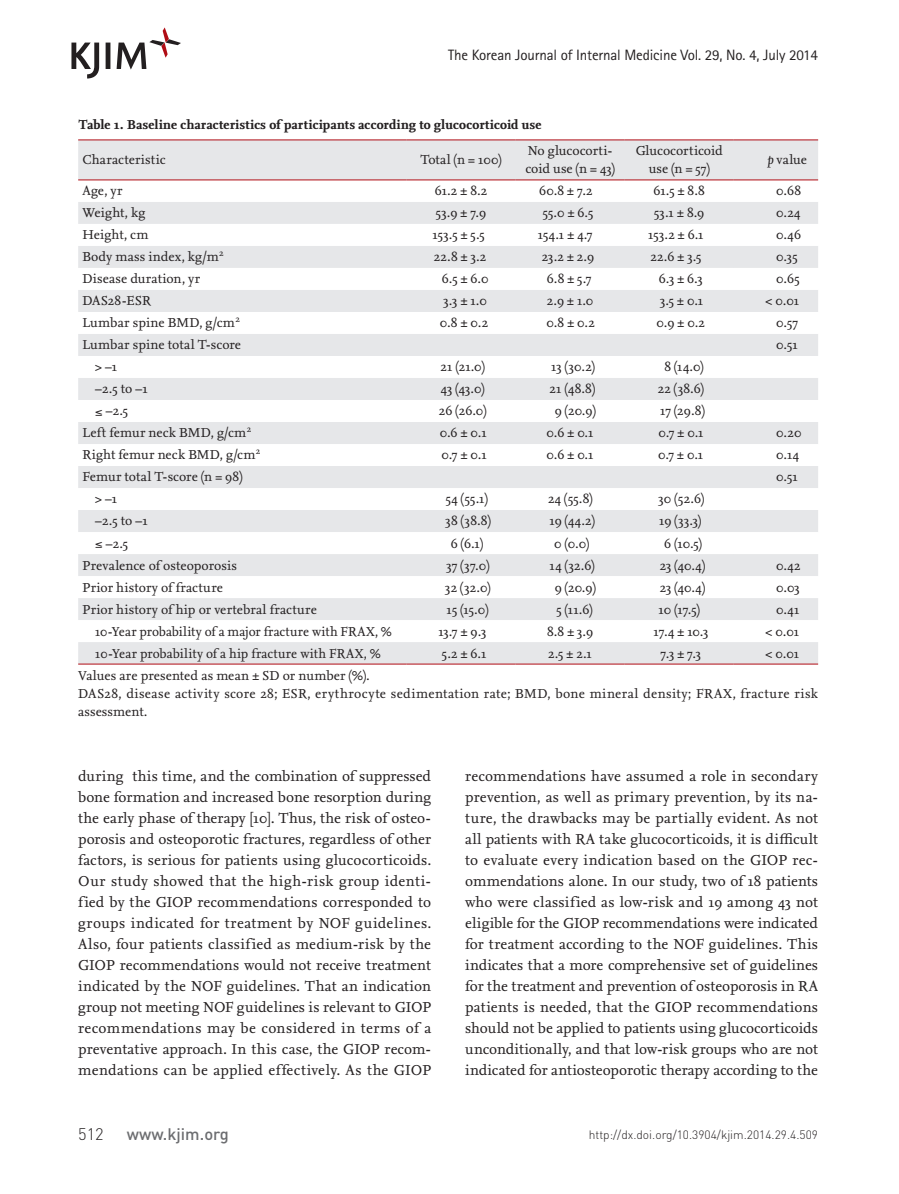
<style>
.page{position:relative;width:899px;height:1194px;background:#fff}
.page>*{position:absolute;margin:0;border:0;box-sizing:border-box;transform-origin:0 0}
.t1{font:500 16.5px "DIN Pro";color:#6c6d70}
.t2{font:300 16.5px "DIN Pro";color:#231f20}
.제목밑본문{font:15px/21px "Nexus Serif";letter-spacing:.005em;color:#231f20;text-align:justify}
.t3{font:15px "Rotis Sans Serif Std";letter-spacing:-.01em;color:#231f20}
.테이블{font:13.5px/18px "Nexus Serif";letter-spacing:.01em;color:#231f20}
.테이블제목{font:700 13.5px "Nexus Serif";letter-spacing:.005em;color:#231f20}
.t4{font:300 12px "DIN Pro";color:#231f20}
.s1{font-style:italic}
</style>
<div class="page">
<svg style="left:71px;top:27px;width:110px;height:52px"></svg>
<div style="left:78px;top:141px;width:740px;height:523px;background:#e6e7e9"></div>
<svg style="left:78px;top:181px;width:740px;height:461px"></svg>
<hr style="left:78px;top:664px;width:328px;height:1px;background:#b00d15">
<hr style="left:406px;top:664px;width:109px;height:1px;background:#b00d15">
<hr style="left:515px;top:664px;width:110px;height:1px;background:#b00d15">
<hr style="left:625px;top:664px;width:109px;height:1px;background:#b00d15">
<hr style="left:734px;top:664px;width:84px;height:1px;background:#b00d15">
<hr style="left:78px;top:140px;width:328px;height:1px;background:#b00d15">
<hr style="left:406px;top:140px;width:109px;height:1px;background:#b00d15">
<hr style="left:515px;top:140px;width:110px;height:1px;background:#b00d15">
<hr style="left:625px;top:140px;width:109px;height:1px;background:#b00d15">
<hr style="left:734px;top:140px;width:84px;height:1px;background:#b00d15">
<hr style="left:78px;top:180px;width:328px;height:1px;background:#b00d15">
<hr style="left:406px;top:180px;width:109px;height:1px;background:#b00d15">
<hr style="left:515px;top:180px;width:110px;height:1px;background:#b00d15">
<hr style="left:625px;top:180px;width:109px;height:1px;background:#b00d15">
<hr style="left:734px;top:180px;width:84px;height:1px;background:#b00d15">
<p class="t3" style="left:448px;top:46px;width:371px">The Korean Journal of Internal Medicine Vol. 29, No. 4, July 2014</p>
<p class="테이블제목" style="left:78px;top:116px;width:465px">Table 1. Baseline characteristics of participants according to glucocorticoid use</p>
<p class="테이블" style="left:82px;top:151px;width:85px">Characteristic</p>
<p class="테이블" style="left:420px;top:151px;width:83px">Total (n = 100)</p>
<p class="테이블" style="left:525px;top:142px;width:91px">No glucocorti&shy;coid use (n = 43)</p>
<p class="테이블" style="left:636px;top:142px;width:89px;text-align:center">Glucocorticoid use (n = 57)</p>
<p class="테이블" style="left:767px;top:151px;width:41px"><span class="s1">p</span> value</p>
<p class="테이블" style="left:82px;top:182px;width:42px">Age, yr</p>
<p class="테이블" style="left:435px;top:182px;width:54px">61.2 ± 8.2</p>
<p class="테이블" style="left:539px;top:182px;width:55px">60.8 ± 7.2</p>
<p class="테이블" style="left:653px;top:182px;width:53px">61.5 ± 8.8</p>
<p class="테이블" style="left:776px;top:182px;width:26px">0.68</p>
<p class="테이블" style="left:82px;top:204px;width:64px">Weight, kg</p>
<p class="테이블" style="left:436px;top:204px;width:52px">53.9 ± 7.9</p>
<p class="테이블" style="left:543px;top:204px;width:52px">55.0 ± 6.5</p>
<p class="테이블" style="left:654px;top:204px;width:52px">53.1 ± 8.9</p>
<p class="테이블" style="left:776px;top:204px;width:26px">0.24</p>
<p class="테이블" style="left:82px;top:226px;width:68px">Height, cm</p>
<p class="테이블" style="left:432px;top:226px;width:54px">153.5 ± 5.5</p>
<p class="테이블" style="left:538px;top:226px;width:56px">154.1 ± 4.7</p>
<p class="테이블" style="left:648px;top:226px;width:57px">153.2 ± 6.1</p>
<p class="테이블" style="left:776px;top:226px;width:26px">0.46</p>
<p class="테이블" style="left:82px;top:248px;width:143px">Body mass index, kg/m<sup>2</sup></p>
<p class="테이블" style="left:434px;top:248px;width:54px">22.8 ± 3.2</p>
<p class="테이블" style="left:542px;top:248px;width:54px">23.2 ± 2.9</p>
<p class="테이블" style="left:650px;top:248px;width:52px">22.6 ± 3.5</p>
<p class="테이블" style="left:776px;top:248px;width:23px">0.35</p>
<p class="테이블" style="left:82px;top:270px;width:119px">Disease duration, yr</p>
<p class="테이블" style="left:442px;top:270px;width:48px">6.5 ± 6.0</p>
<p class="테이블" style="left:547px;top:270px;width:46px">6.8 ± 5.7</p>
<p class="테이블" style="left:659px;top:270px;width:46px">6.3 ± 6.3</p>
<p class="테이블" style="left:776px;top:270px;width:25px">0.65</p>
<p class="테이블" style="left:82px;top:292px;width:70px">DAS28-ESR</p>
<p class="테이블" style="left:443px;top:292px;width:45px">3.3 ± 1.0</p>
<p class="테이블" style="left:547px;top:292px;width:48px">2.9 ± 1.0</p>
<p class="테이블" style="left:660px;top:292px;width:45px">3.5 ± 0.1</p>
<p class="테이블" style="left:766px;top:292px;width:35px">&lt; 0.01</p>
<p class="테이블" style="left:82px;top:314px;width:159px">Lumbar spine BMD, g/cm<sup>2</sup></p>
<p class="테이블" style="left:440px;top:314px;width:50px">0.8 ± 0.2</p>
<p class="테이블" style="left:546px;top:314px;width:50px">0.8 ± 0.2</p>
<p class="테이블" style="left:657px;top:314px;width:50px">0.9 ± 0.2</p>
<p class="테이블" style="left:776px;top:314px;width:23px">0.57</p>
<p class="테이블" style="left:82px;top:336px;width:160px">Lumbar spine total T-score</p>
<p class="테이블" style="left:776px;top:336px;width:23px">0.51</p>
<p class="테이블" style="left:95px;top:358px;width:24px">&gt; –1</p>
<p class="테이블" style="left:440px;top:358px;width:46px">21 (21.0)</p>
<p class="테이블" style="left:551px;top:358px;width:45px">13 (30.2)</p>
<p class="테이블" style="left:664px;top:358px;width:41px">8 (14.0)</p>
<p class="테이블" style="left:95px;top:380px;width:54px">–2.5 to –1</p>
<p class="테이블" style="left:441px;top:380px;width:45px">43 (43.0)</p>
<p class="테이블" style="left:550px;top:380px;width:47px">21 (48.8)</p>
<p class="테이블" style="left:658px;top:380px;width:48px">22 (38.6)</p>
<p class="테이블" style="left:95px;top:402px;width:34px">≤ –2.5</p>
<p class="테이블" style="left:439px;top:402px;width:49px">26 (26.0)</p>
<p class="테이블" style="left:555px;top:402px;width:42px">9 (20.9)</p>
<p class="테이블" style="left:660px;top:402px;width:46px">17 (29.8)</p>
<p class="테이블" style="left:82px;top:424px;width:170px">Left femur neck BMD, g/cm<sup>2</sup></p>
<p class="테이블" style="left:440px;top:424px;width:49px">0.6 ± 0.1</p>
<p class="테이블" style="left:546px;top:424px;width:49px">0.6 ± 0.1</p>
<p class="테이블" style="left:658px;top:424px;width:47px">0.7 ± 0.1</p>
<p class="테이블" style="left:776px;top:424px;width:27px">0.20</p>
<p class="테이블" style="left:82px;top:446px;width:179px">Right femur neck BMD, g/cm<sup>2</sup></p>
<p class="테이블" style="left:442px;top:446px;width:47px">0.7 ± 0.1</p>
<p class="테이블" style="left:546px;top:446px;width:49px">0.6 ± 0.1</p>
<p class="테이블" style="left:658px;top:446px;width:47px">0.7 ± 0.1</p>
<p class="테이블" style="left:776px;top:446px;width:24px">0.14</p>
<p class="테이블" style="left:82px;top:468px;width:162px">Femur total T-score (n = 98)</p>
<p class="테이블" style="left:776px;top:468px;width:23px">0.51</p>
<p class="테이블" style="left:95px;top:490px;width:24px">&gt; –1</p>
<p class="테이블" style="left:446px;top:490px;width:43px">54 (55.1)</p>
<p class="테이블" style="left:548px;top:490px;width:46px">24 (55.8)</p>
<p class="테이블" style="left:658px;top:490px;width:47px">30 (52.6)</p>
<p class="테이블" style="left:95px;top:512px;width:54px">–2.5 to –1</p>
<p class="테이블" style="left:446px;top:512px;width:47px">38 (38.8)</p>
<p class="테이블" style="left:549px;top:512px;width:47px">19 (44.2)</p>
<p class="테이블" style="left:659px;top:512px;width:44px">19 (33.3)</p>
<p class="테이블" style="left:95px;top:534px;width:34px">≤ –2.5</p>
<p class="테이블" style="left:451px;top:534px;width:34px">6 (6.1)</p>
<p class="테이블" style="left:554px;top:534px;width:36px">0 (0.0)</p>
<p class="테이블" style="left:664px;top:534px;width:39px">6 (10.5)</p>
<p class="테이블" style="left:82px;top:556px;width:156px">Prevalence of osteoporosis</p>
<p class="테이블" style="left:446px;top:556px;width:44px">37 (37.0)</p>
<p class="테이블" style="left:549px;top:556px;width:47px">14 (32.6)</p>
<p class="테이블" style="left:660px;top:556px;width:47px">23 (40.4)</p>
<p class="테이블" style="left:776px;top:556px;width:26px">0.42</p>
<p class="테이블" style="left:82px;top:578px;width:142px">Prior history of fracture</p>
<p class="테이블" style="left:445px;top:578px;width:47px">32 (32.0)</p>
<p class="테이블" style="left:555px;top:578px;width:42px">9 (20.9)</p>
<p class="테이블" style="left:660px;top:578px;width:47px">23 (40.4)</p>
<p class="테이블" style="left:776px;top:578px;width:25px">0.03</p>
<p class="테이블" style="left:82px;top:600px;width:236px">Prior history of hip or vertebral fracture</p>
<p class="테이블" style="left:447px;top:600px;width:43px">15 (15.0)</p>
<p class="테이블" style="left:556px;top:600px;width:38px">5 (11.6)</p>
<p class="테이블" style="left:658px;top:600px;width:43px">10 (17.5)</p>
<p class="테이블" style="left:776px;top:600px;width:25px">0.41</p>
<p class="테이블" style="left:95px;top:622px;width:298px">10-Year probability of a major fracture with FRAX, %</p>
<p class="테이블" style="left:438px;top:622px;width:50px">13.7 ± 9.3</p>
<p class="테이블" style="left:547px;top:622px;width:48px">8.8 ± 3.9</p>
<p class="테이블" style="left:653px;top:622px;width:57px">17.4 ± 10.3</p>
<p class="테이블" style="left:766px;top:622px;width:35px">&lt; 0.01</p>
<p class="테이블" style="left:95px;top:644px;width:287px">10-Year probability of a hip fracture with FRAX, %</p>
<p class="테이블" style="left:442px;top:644px;width:46px">5.2 ± 6.1</p>
<p class="테이블" style="left:548px;top:644px;width:46px">2.5 ± 2.1</p>
<p class="테이블" style="left:660px;top:644px;width:42px">7.3 ± 7.3</p>
<p class="테이블" style="left:766px;top:644px;width:35px">&lt; 0.01</p>
<p class="테이블" style="left:78px;top:666px;width:293px">Values are presented as mean ± SD or number (%).</p>
<p class="테이블" style="left:78px;top:684px;width:741px">DAS28, disease activity score 28; ESR, erythrocyte sedimentation rate; BMD, bone mineral density; FRAX, fracture risk assessment.</p>
<p class="제목밑본문" style="left:78px;top:766px;width:354px">during this time, and the combination of suppressed bone formation and increased bone resorption during the early phase of therapy [10]. Thus, the risk of osteo&shy;porosis and osteoporotic fractures, regardless of other factors, is serious for patients using glucocorticoids.<br>Our study showed that the high-risk group identi&shy;fied by the GIOP recommendations corresponded to groups indicated for treatment by NOF guidelines.<br>Also, four patients classified as medium-risk by the GIOP recommendations would not receive treatment indicated by the NOF guidelines. That an indication group not meeting NOF guidelines is relevant to GIOP recommendations may be considered in terms of a preventative approach. In this case, the GIOP recom&shy;mendations can be applied effectively. As the GIOP</p>
<p class="제목밑본문" style="left:465px;top:766px;width:354px">recommendations have assumed a role in secondary prevention, as well as primary prevention, by its na&shy;ture, the drawbacks may be partially evident. As not all patients with RA take glucocorticoids, it is difficult to evaluate every indication based on the GIOP rec&shy;ommendations alone. In our study, two of 18 patients who were classified as low-risk and 19 among 43 not eligible for the GIOP recommendations were indicated for treatment according to the NOF guidelines. This indicates that a more comprehensive set of guidelines for the treatment and prevention of osteoporosis in RA patients is needed, that the GIOP recommendations should not be applied to patients using glucocorticoids unconditionally, and that low-risk groups who are not indicated for antiosteoporotic therapy according to the</p>
<p class="t2" style="left:78px;top:1123px;width:27px">512</p>
<p class="t1" style="left:127px;top:1123px;width:104px">www.kjim.org</p>
<p class="t4" style="left:589px;top:1126px;width:231px">http://dx.doi.org/10.3904/kjim.2014.29.4.509</p>
</div>
